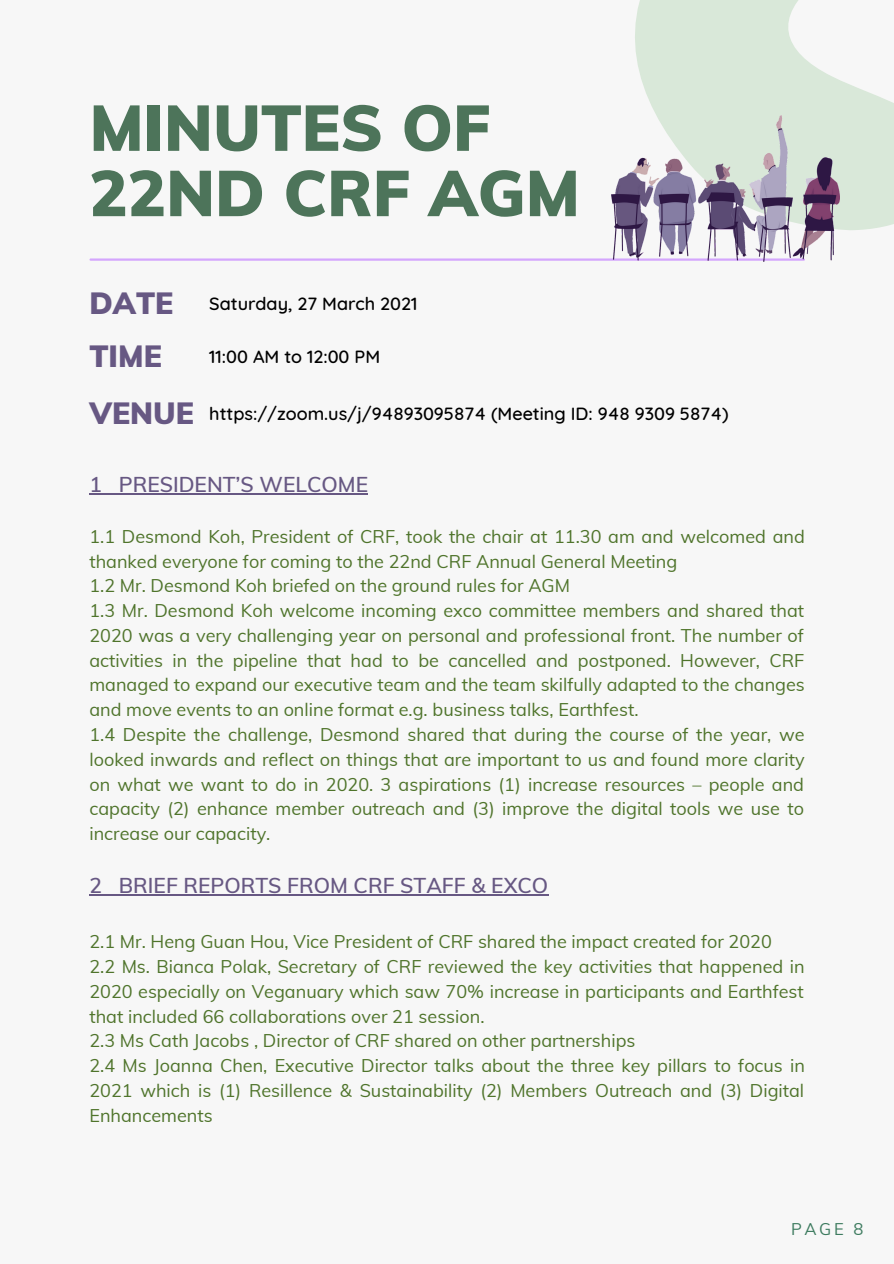
<style>
.page{position:relative;width:894px;height:1264px;background:#fff}
.page>*{position:absolute;margin:0;border:0;box-sizing:border-box;transform-origin:0 0}
.t1{font:900 63.75px/65.2px "Muli";color:#4d745a}
.t2{font:900 30px/53.4px "Muli";color:#675883}
.t3{font:600 21px "Muli";color:#675883}
.t4{font:18px/24.8px "Muli";color:#4f742b}
.t5{font:500 18px "Quicksand";color:#000}
.t6{font:16.5px "Muli";color:#3d7b5f}
</style>
<div class="page">
<div style="left:0;top:0;width:893px;height:1263px;background:#f7f7f7"></div>
<svg style="left:635px;top:0;width:258px;height:230px;fill:#d9e8d9"></svg>
<hr style="left:90px;top:258px;width:713px;height:3px;background:#d4a6fd">
<svg style="left:89px;top:493px;width:30px;height:1px"></svg>
<hr style="left:119px;top:493px;width:249px;height:1px;background:#675883">
<svg style="left:89px;top:894px;width:30px;height:1px"></svg>
<hr style="left:119px;top:894px;width:429px;height:1px;background:#675883">
<img style="left:611px;top:116px;width:228px;height:145px">
<h1 class="t1" style="left:89px;top:94px;width:492px">MINUTES OF<br>22ND CRF AGM</h1>
<h2 class="t2" style="left:89px;top:276px;width:85px">DATE<br>TIME</h2>
<h2 class="t2" style="left:89px;top:386px;width:106px">VENUE</h2>
<p class="t5" style="left:209px;top:291px;width:209px">Saturday, 27 March 2021</p>
<p class="t5" style="left:209px;top:345px;width:172px">11:00 AM to 12:00 PM</p>
<p class="t5" style="left:209px;top:402px;width:520px">https://zoom.us/j/94893095874 (Meeting ID: 948 9309 5874)</p>
<p class="t3" style="left:89px;top:471px;width:280px">1 PRESIDENT’S WELCOME</p>
<p class="t4" style="left:89px;top:523px;width:716px">1.1 Desmond Koh, President of CRF, took the chair at 11.30 am and welcomed and thanked everyone for coming to the 22nd CRF Annual General Meeting<br>1.2 Mr. Desmond Koh briefed on the ground rules for AGM<br>1.3 Mr. Desmond Koh welcome incoming exco committee members and shared that 2020 was a very challenging year on personal and professional front. The number of activities in the pipeline that had to be cancelled and postponed. However, CRF managed to expand our executive team and the team skilfully adapted to the changes and move events to an online format e.g. business talks, Earthfest.<br>1.4 Despite the challenge, Desmond shared that during the course of the year, we looked inwards and reflect on things that are important to us and found more clarity on what we want to do in 2020. 3 aspirations (1) increase resources – people and capacity (2) enhance member outreach and (3) improve the digital tools we use to increase our capacity.</p>
<p class="t3" style="left:89px;top:872px;width:460px">2 BRIEF REPORTS FROM CRF STAFF &amp; EXCO</p>
<p class="t4" style="left:89px;top:929px;width:716px">2.1 Mr. Heng Guan Hou, Vice President of CRF shared the impact created for 2020<br>2.2 Ms. Bianca Polak, Secretary of CRF reviewed the key activities that happened in 2020 especially on Veganuary which saw 70% increase in participants and Earthfest that included 66 collaborations over 21 session.<br>2.3 Ms Cath Jacobs , Director of CRF shared on other partnerships<br>2.4 Ms Joanna Chen, Executive Director talks about the three key pillars to focus in 2021 which is (1) Resillence &amp; Sustainability (2) Members Outreach and (3) Digital Enhancements</p>
<p class="t6" style="left:790px;top:1218px;width:74px">PAGE 8</p>
</div>
